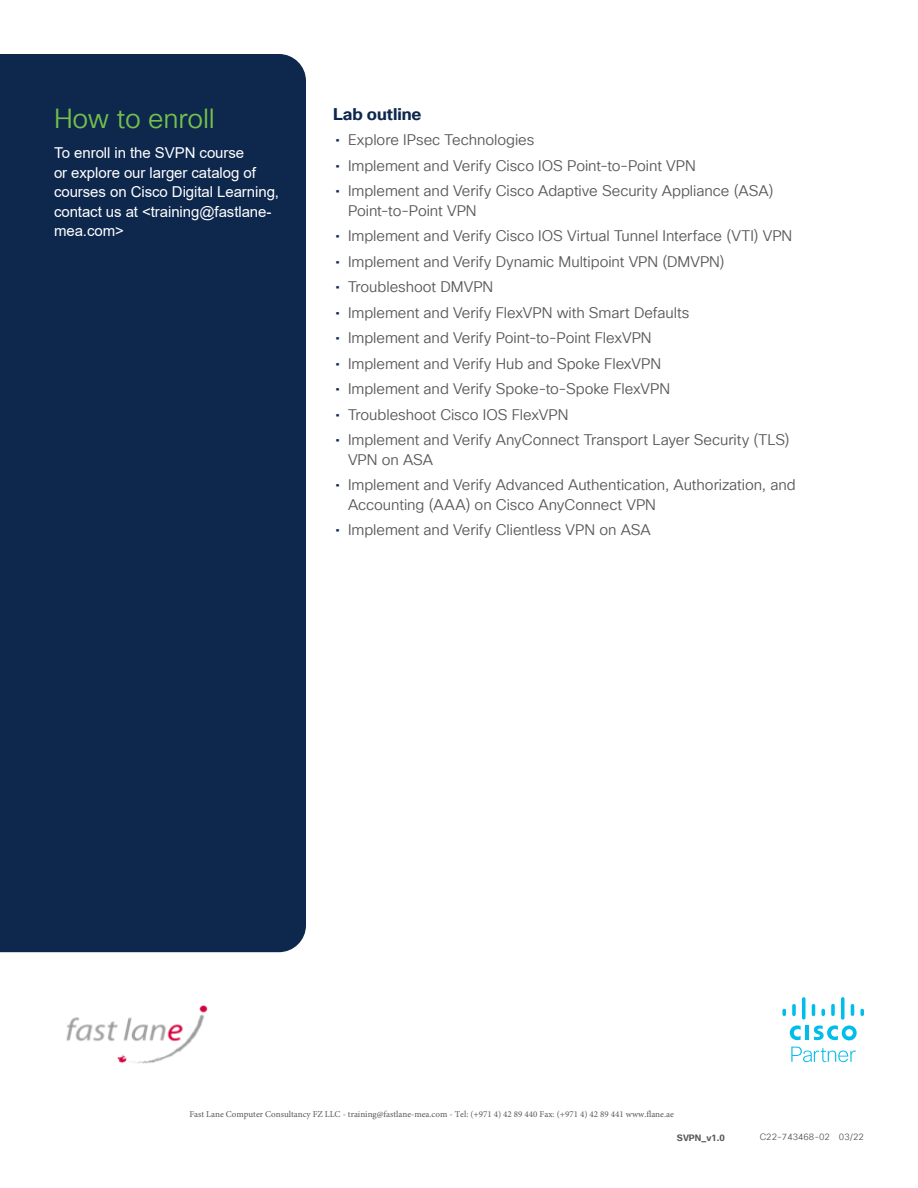
<style>
.page{position:relative;width:918px;height:1188px;background:#fff}
.page>*{position:absolute;margin:0;border:0;box-sizing:border-box;transform-origin:0 0}
.Body_White{font:27px "Cisco Sans TT Light";letter-spacing:-.01em;color:#74bf4b}
.Subhead3_Midnight_bl{font:700 16.5px "Cisco Sans TT";color:#0d274d}
.t1{font:15px/19.5px "Cisco Sans TT Light";letter-spacing:-.005em;color:#57585a}
.Body_White-2{font:15px/19.5px "Arial";letter-spacing:-.005em;color:#fff}
.Footer_white{font:9px "Minion Pro";color:#57585a}
.Footer_white-2{font:9px "Cisco Sans TT Light";color:#57585a}
.Footer_white-3{font:700 9px "Cisco Sans TT";color:#57585a}
.s1{font-family:"Cisco Sans TT";color:#0d274d}
</style>
<div class="page">
<div style="left:0;top:54px;width:306px;height:898px;background:#0d274d"></div>
<svg style="left:791px;top:1047px;width:65px;height:16px"></svg>
<hr style="left:806px;top:1026px;width:3px;height:14px;background:#00bdeb">
<svg style="left:814px;top:1025px;width:43px;height:16px"></svg>
<svg style="left:782px;top:997px;width:24px;height:43px"></svg>
<svg style="left:812px;top:1004px;width:3px;height:12px"></svg>
<svg style="left:821px;top:1009px;width:4px;height:7px"></svg>
<svg style="left:831px;top:1004px;width:4px;height:12px"></svg>
<svg style="left:841px;top:997px;width:4px;height:23px"></svg>
<svg style="left:851px;top:1004px;width:3px;height:12px"></svg>
<svg style="left:860px;top:1008px;width:4px;height:8px"></svg>
<img style="left:66px;top:1005px;width:142px;height:59px">
<p class="Body_White" style="left:54px;top:101px;width:162px">How to enroll</p>
<p class="Body_White-2" style="left:54px;top:143px;width:227px">To enroll in the SVPN course<br>or explore our larger catalog of courses on Cisco Digital Learning, contact us at &lt;training@fastlane&shy;mea.com&gt;</p>
<p class="Subhead3_Midnight_bl" style="left:333px;top:103px;width:90px">Lab outline</p>
<p class="t1" style="left:335px;top:131px;width:200px"><span class="s1">•</span> Explore IPsec Technologies</p>
<p class="t1" style="left:335px;top:156px;width:362px"><span class="s1">•</span> Implement and Verify Cisco IOS Point-to-Point VPN</p>
<p class="t1" style="left:348px;top:182px;width:427px;text-indent:-13px"><span class="s1">•</span> Implement and Verify Cisco Adaptive Security Appliance (ASA)<br>Point-to-Point VPN</p>
<p class="t1" style="left:335px;top:227px;width:458px"><span class="s1">•</span> Implement and Verify Cisco IOS Virtual Tunnel Interface (VTI) VPN</p>
<p class="t1" style="left:335px;top:252px;width:391px"><span class="s1">•</span> Implement and Verify Dynamic Multipoint VPN (DMVPN)</p>
<p class="t1" style="left:335px;top:278px;width:159px"><span class="s1">•</span> Troubleshoot DMVPN</p>
<p class="t1" style="left:335px;top:303px;width:355px"><span class="s1">•</span> Implement and Verify FlexVPN with Smart Defaults</p>
<p class="t1" style="left:335px;top:329px;width:318px"><span class="s1">•</span> Implement and Verify Point-to-Point FlexVPN</p>
<p class="t1" style="left:335px;top:354px;width:327px"><span class="s1">•</span> Implement and Verify Hub and Spoke FlexVPN</p>
<p class="t1" style="left:335px;top:380px;width:336px"><span class="s1">•</span> Implement and Verify Spoke-to-Spoke FlexVPN</p>
<p class="t1" style="left:335px;top:405px;width:235px"><span class="s1">•</span> Troubleshoot Cisco IOS FlexVPN</p>
<p class="t1" style="left:348px;top:431px;width:443px;text-indent:-13px"><span class="s1">•</span> Implement and Verify AnyConnect Transport Layer Security (TLS)<br>VPN on ASA</p>
<p class="t1" style="left:348px;top:476px;width:449px;text-indent:-13px"><span class="s1">•</span> Implement and Verify Advanced Authentication, Authorization, and<br>Accounting (AAA) on Cisco AnyConnect VPN</p>
<p class="t1" style="left:335px;top:521px;width:317px"><span class="s1">•</span> Implement and Verify Clientless VPN on ASA</p>
<p class="Footer_white" style="left:189px;top:1108px;width:486px">Fast Lane Computer Consultancy FZ LLC - training@fastlane-mea.com - Tel: (+971 4) 42 89 440 Fax: (+971 4) 42 89 441 www.flane.ae</p>
<p class="Footer_white-3" style="left:677px;top:1132px;width:49px">SVPN_v1.0</p>
<p class="Footer_white-2" style="left:760px;top:1131px;width:106px">C22-743468-02 03/22</p>
</div>
